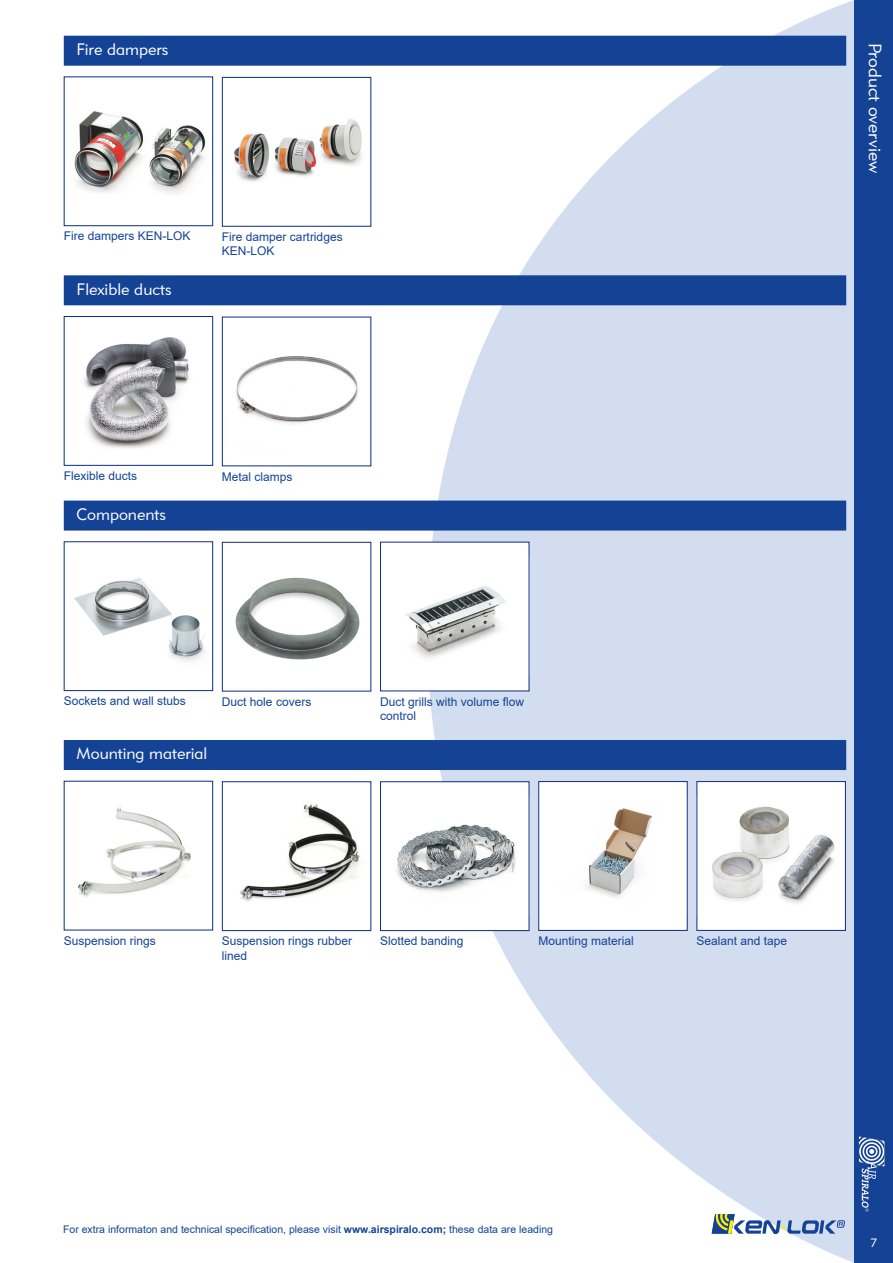
<style>
.page{position:relative;width:893px;height:1263px;background:#fff}
.page>*{position:absolute;margin:0;border:0;box-sizing:border-box;transform-origin:0 0}
.t1{font:18px "Geometric 415 BT Lite A";color:#fff}
.chapter{font:16.5px "Geometric 415 BT Lite A";color:#fff}
.articlegroup_descrip{font:12px/14.4px "Arial";color:#144396}
.t2{font:12px "Geometric 415 BT Lite A";color:#fff}
.t3{font:10.5px "Arial";color:#144396}
.s1{font-weight:700}
</style>
<div class="page">
<svg style="left:427px;top:0;width:428px;height:1263px;fill:#d2ddef"></svg>
<div style="left:855px;top:0;width:38px;height:1263px;background:#144396"></div>
<svg style="left:859px;top:1136px;width:25px;height:75px"></svg>
<svg style="left:712px;top:1214px;width:133px;height:20px;background:#97acc3"></svg>
<div style="left:64px;top:36px;width:782px;height:30px;background:#144396"></div>
<img style="left:74px;top:111px;width:132px;height:83px">
<div style="left:64px;top:76px;width:149px;height:150px;border:1px solid #0d2b88"></div>
<img style="left:234px;top:119px;width:128px;height:63px">
<div style="left:222px;top:77px;width:149px;height:150px;border:1px solid #0d2b88"></div>
<div style="left:64px;top:275px;width:782px;height:30px;background:#144396"></div>
<img style="left:84px;top:337px;width:105px;height:111px">
<div style="left:64px;top:316px;width:149px;height:150px;border:1px solid #0d2b88"></div>
<img style="left:236px;top:356px;width:122px;height:67px">
<div style="left:64px;top:501px;width:782px;height:30px;background:#144396"></div>
<img style="left:74px;top:578px;width:131px;height:84px">
<div style="left:64px;top:541px;width:149px;height:150px;border:1px solid #0d2b88"></div>
<img style="left:235px;top:577px;width:125px;height:83px">
<div style="left:222px;top:542px;width:149px;height:149px;border:1px solid #0d2b88"></div>
<div style="left:381px;top:542px;width:148px;height:149px;background:#fff"></div>
<img style="left:405px;top:586px;width:101px;height:73px">
<div style="left:64px;top:740px;width:782px;height:30px;background:#144396"></div>
<img style="left:78px;top:807px;width:113px;height:90px">
<img style="left:240px;top:804px;width:123px;height:98px">
<div style="left:222px;top:781px;width:149px;height:150px;border:1px solid #0d2b88"></div>
<div style="left:381px;top:782px;width:148px;height:148px;background:#fff"></div>
<img style="left:396px;top:824px;width:120px;height:68px">
<div style="left:380px;top:781px;width:149px;height:150px;border:1px solid #0d2b88"></div>
<div style="left:539px;top:781px;width:148px;height:149px;background:#fff"></div>
<img style="left:587px;top:808px;width:65px;height:89px">
<div style="left:538px;top:781px;width:150px;height:150px;border:1px solid #0d2b88"></div>
<div style="left:697px;top:781px;width:148px;height:149px;background:#fff"></div>
<img style="left:712px;top:806px;width:123px;height:98px">
<div style="left:696px;top:781px;width:150px;height:150px;border:1px solid #0d2b88"></div>
<p class="chapter" style="left:77px;top:39px;width:93px">Fire dampers</p>
<p class="articlegroup_descrip" style="left:64px;top:229px;width:128px">Fire dampers KEN-LOK</p>
<p class="articlegroup_descrip" style="left:222px;top:230px;width:122px">Fire damper cartridges<br>KEN-LOK</p>
<p class="chapter" style="left:77px;top:279px;width:97px">Flexible ducts</p>
<p class="articlegroup_descrip" style="left:64px;top:469px;width:75px">Flexible ducts</p>
<p class="articlegroup_descrip" style="left:222px;top:469px;width:72px">Metal clamps</p>
<p class="chapter" style="left:77px;top:504px;width:91px">Components</p>
<p class="articlegroup_descrip" style="left:64px;top:694px;width:124px">Sockets and wall stubs</p>
<p class="articlegroup_descrip" style="left:222px;top:694px;width:91px">Duct hole covers</p>
<p class="articlegroup_descrip" style="left:380px;top:694px;width:146px">Duct grills with volume flow control</p>
<p class="chapter" style="left:77px;top:743px;width:132px">Mounting material</p>
<p class="articlegroup_descrip" style="left:64px;top:933px;width:94px">Suspension rings</p>
<p class="articlegroup_descrip" style="left:222px;top:934px;width:132px">Suspension rings rubber lined</p>
<p class="articlegroup_descrip" style="left:380px;top:934px;width:85px">Slotted banding</p>
<p class="articlegroup_descrip" style="left:538px;top:934px;width:97px">Mounting material</p>
<p class="articlegroup_descrip" style="left:696px;top:934px;width:92px">Sealant and tape</p>
<h1 class="t1" style="left:886px;top:43px;width:132px;rotate:90deg">Product overview</h1>
<p class="t3" style="left:63px;top:1222px;width:491px">For extra informaton and technical specification, please visit <span class="s1">www.airspiralo.com;</span> these data are leading</p>
<p class="t2" style="left:870px;top:1235px;width:8px">7</p>
</div>
